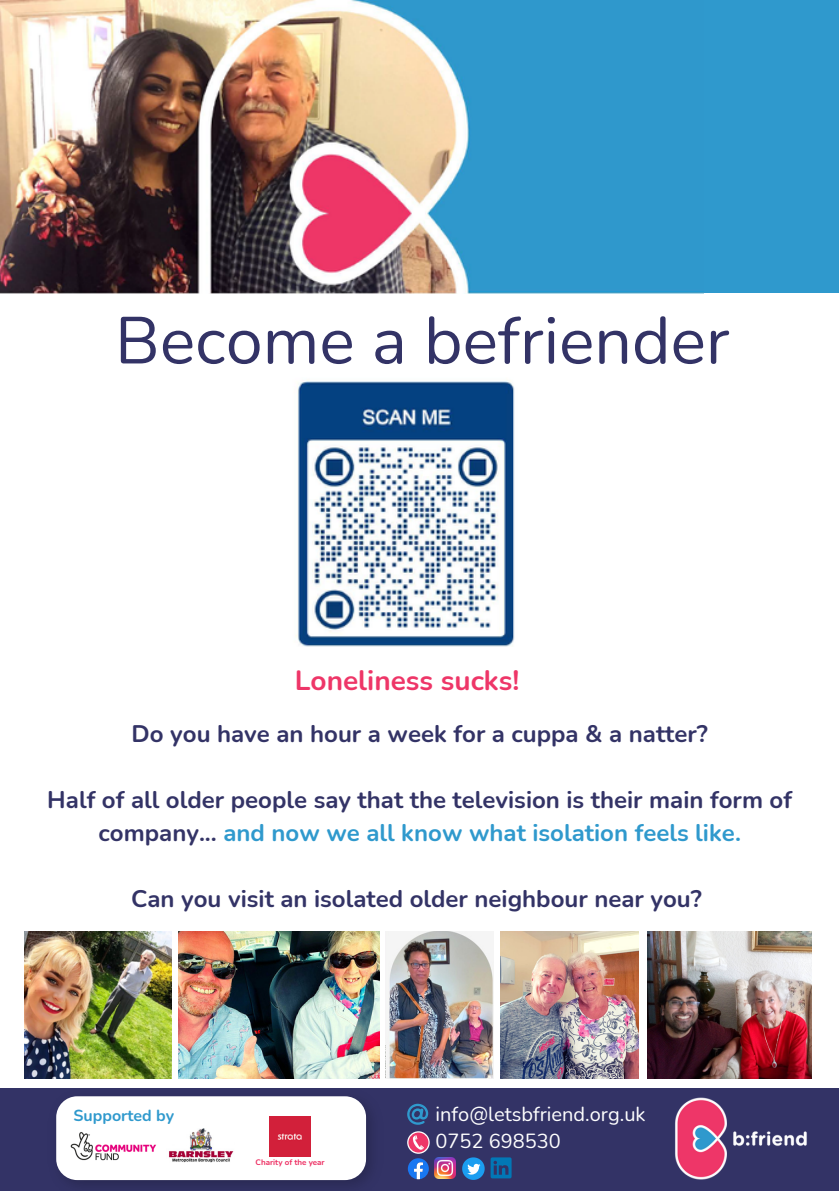
<style>
.page{position:relative;width:839px;height:1191px;background:#fff}
.page>*{position:absolute;margin:0;border:0;box-sizing:border-box;transform-origin:0 0}
.t1{font:66.2px "Nunito";color:#336}
.t2{font:700 28px "Nunito";color:#ee3668}
.t3{font:700 24px/33px "Nunito";color:#336;text-align:center}
.t4{font:20px/27px "Nunito";color:#fff}
.t5{font:700 16px "Nunito";color:#2f99cd}
.t6{font:700 8px "Nunito";color:#ed2d61}
.s1{color:#2f99cd}
</style>
<div class="page">
<div style="left:28px;top:0;width:810px;height:293px;background:#2f99cd"></div>
<img style="left:0;top:0;width:704px;height:294px">
<img style="left:296px;top:380px;width:219px;height:267px">
<div style="left:0;top:1088px;width:838px;height:103px;background:#336"></div>
<img style="left:58px;top:1101px;width:313px;height:84px">
<div style="left:56px;top:1096px;width:310px;height:84px;background:#fff;border-radius:21px"></div>
<img style="left:675px;top:1097px;width:132px;height:83px">
<img style="left:25px;top:931px;width:147px;height:147px">
<img style="left:500px;top:932px;width:138px;height:147px">
<svg style="left:407px;top:1104px;width:21px;height:21px"></svg>
<svg style="left:407px;top:1131px;width:22px;height:23px"></svg>
<div style="left:408px;top:1133px;width:20px;height:20px;background:#ee3668;border-radius:50%"></div>
<svg style="left:413px;top:1135px;width:11px;height:15px"></svg>
<svg style="left:408px;top:1158px;width:21px;height:21px"></svg>
<svg style="left:462px;top:1157px;width:22px;height:23px"></svg>
<img style="left:434px;top:1157px;width:21px;height:21px">
<svg style="left:490px;top:1157px;width:21px;height:21px"></svg>
<img style="left:70px;top:1132px;width:86px;height:29px">
<img style="left:169px;top:1128px;width:65px;height:35px">
<img style="left:269px;top:1116px;width:41px;height:41px">
<img style="left:178px;top:931px;width:201px;height:147px">
<img style="left:386px;top:931px;width:108px;height:147px">
<img style="left:647px;top:932px;width:164px;height:147px">
<h1 class="t1" style="left:115px;top:297px;width:616px">Become a befriender</h1>
<p class="t2" style="left:295px;top:661px;width:226px">Loneliness sucks!</p>
<p class="t3" style="left:132px;top:717px;width:577px">Do you have an hour a week for a cuppa &amp; a natter?</p>
<p class="t3" style="left:47px;top:783px;width:746px">Half of all older people say that the television is their main form of company... <span class="s1">and now we all know what isolation feels like.</span></p>
<p class="t3" style="left:131px;top:882px;width:572px">Can you visit an isolated older neighbour near you?</p>
<p class="t5" style="left:73px;top:1105px;width:102px">Supported by</p>
<p class="t6" style="left:255px;top:1157px;width:71px">Charity of the year</p>
<p class="t4" style="left:435px;top:1101px;width:211px">info@letsbfriend.org.uk<br>0752 698530</p>
</div>
